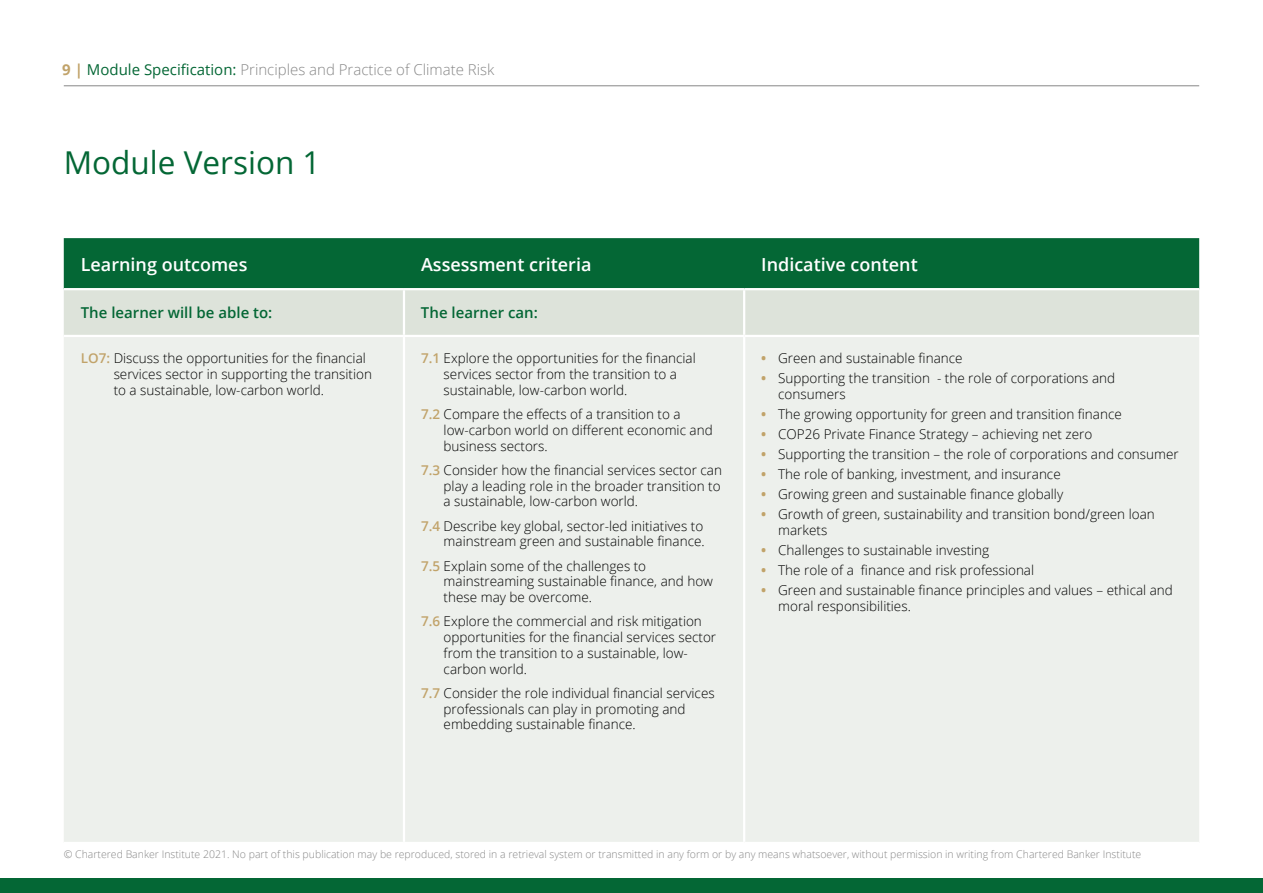
<style>
.page{position:relative;width:1263px;height:893px;background:#fff}
.page>*{position:absolute;margin:0;border:0;box-sizing:border-box;transform-origin:0 0}
.t1{font:31.5px "Open Sans";color:#046735}
.t2{font:600 18px "Open Sans";color:#fff}
.t3{font:300 15px "Open Sans";color:#878787}
.t4{font:600 15px "Open Sans";color:#046735}
.t5{font:300 13.5px/15.8px "Open Sans";color:#000}
.t6{font:300 10.5px "Open Sans";color:#878787}
.s1{font-weight:700;color:#c1a36a}
.s2{font-weight:400;color:#046735}
.s3{font-weight:600;color:#c1a36a}
</style>
<div class="page">
<hr style="left:64px;top:85px;width:1135px;height:1px;background:#878787">
<div style="left:0;top:878px;width:1263px;height:15px;background:#046735"></div>
<div style="left:64px;top:238px;width:1135px;height:50px;background:#046735"></div>
<div style="left:64px;top:290px;width:1135px;height:45px;background:#dde3da"></div>
<div style="left:64px;top:337px;width:1135px;height:505px;background:#edf0ec"></div>
<hr style="left:403px;top:337px;width:2px;height:505px;background:#fff">
<hr style="left:743px;top:337px;width:2px;height:505px;background:#fff">
<hr style="left:403px;top:290px;width:2px;height:45px;background:#fff">
<hr style="left:743px;top:290px;width:2px;height:45px;background:#fff">
<p class="t3" style="left:62px;top:60px;width:434px"><span class="s1">9 |</span> <span class="s2">Module Specification:</span> Principles and Practice of Climate Risk</p>
<h1 class="t1" style="left:64px;top:141px;width:258px">Module Version 1</h1>
<h2 class="t2" style="left:81px;top:252px;width:168px">Learning outcomes</h2>
<h2 class="t2" style="left:421px;top:252px;width:172px">Assessment criteria</h2>
<h2 class="t2" style="left:761px;top:252px;width:158px">Indicative content</h2>
<p class="t4" style="left:81px;top:303px;width:193px">The learner will be able to:</p>
<p class="t4" style="left:421px;top:303px;width:118px">The learner can:</p>
<p class="t5" style="left:114px;top:350px;width:260px;text-indent:-33px"><span class="s3">LO7:</span> Discuss the opportunities for the financial services sector in supporting the transition to a sustainable, low-carbon world.</p>
<p class="t5" style="left:444px;top:350px;width:254px;text-indent:-23px"><span class="s3">7.1</span> Explore the opportunities for the financial services sector from the transition to a sustainable, low-carbon world.</p>
<p class="t5" style="left:444px;top:406px;width:271px;text-indent:-23px"><span class="s3">7.2</span> Compare the effects of a transition to a low-carbon world on different economic and business sectors.</p>
<p class="t5" style="left:444px;top:462px;width:280px;text-align:justify;text-indent:-23px"><span class="s3">7.3</span> Consider how the financial services sector can play a leading role in the broader transition to a sustainable, low-carbon world.</p>
<p class="t5" style="left:421px;top:517px;width:285px;text-align:right"><span class="s3">7.4</span> Describe key global, sector-led initiatives to mainstream green and sustainable finance.</p>
<p class="t5" style="left:444px;top:557px;width:271px;text-indent:-23px"><span class="s3">7.5</span> Explain some of the challenges to mainstreaming sustainable finance, and how these may be overcome.</p>
<p class="t5" style="left:444px;top:613px;width:274px;text-indent:-23px"><span class="s3">7.6</span> Explore the commercial and risk mitigation opportunities for the financial services sector from the transition to a sustainable, low&shy;carbon world.</p>
<p class="t5" style="left:444px;top:685px;width:273px;text-indent:-23px"><span class="s3">7.7</span> Consider the role individual financial services professionals can play in promoting and embedding sustainable finance.</p>
<p class="t5" style="left:761px;top:350px;width:203px"><span class="s1">•</span> Green and sustainable finance</p>
<p class="t5" style="left:778px;top:370px;width:338px;text-indent:-17px"><span class="s1">•</span> Supporting the transition - the role of corporations and consumers</p>
<p class="t5" style="left:761px;top:406px;width:362px"><span class="s1">•</span> The growing opportunity for green and transition finance</p>
<p class="t5" style="left:761px;top:426px;width:333px"><span class="s1">•</span> COP26 Private Finance Strategy – achieving net zero</p>
<p class="t5" style="left:761px;top:446px;width:419px"><span class="s1">•</span> Supporting the transition – the role of corporations and consumer</p>
<p class="t5" style="left:761px;top:466px;width:301px"><span class="s1">•</span> The role of banking, investment, and insurance</p>
<p class="t5" style="left:761px;top:486px;width:303px"><span class="s1">•</span> Growing green and sustainable finance globally</p>
<p class="t5" style="left:778px;top:506px;width:378px;text-indent:-17px"><span class="s1">•</span> Growth of green, sustainability and transition bond/green loan markets</p>
<p class="t5" style="left:761px;top:542px;width:230px"><span class="s1">•</span> Challenges to sustainable investing</p>
<p class="t5" style="left:761px;top:562px;width:274px"><span class="s1">•</span> The role of a finance and risk professional</p>
<p class="t5" style="left:778px;top:582px;width:396px;text-indent:-17px"><span class="s1">•</span> Green and sustainable finance principles and values – ethical and moral responsibilities.</p>
<p class="t6" style="left:64px;top:847px;width:1079px">© Chartered Banker Institute 2021. No part of this publication may be reproduced, stored in a retrieval system or transmitted in any form or by any means whatsoever, without permission in writing from Chartered Banker Institute</p>
</div>
